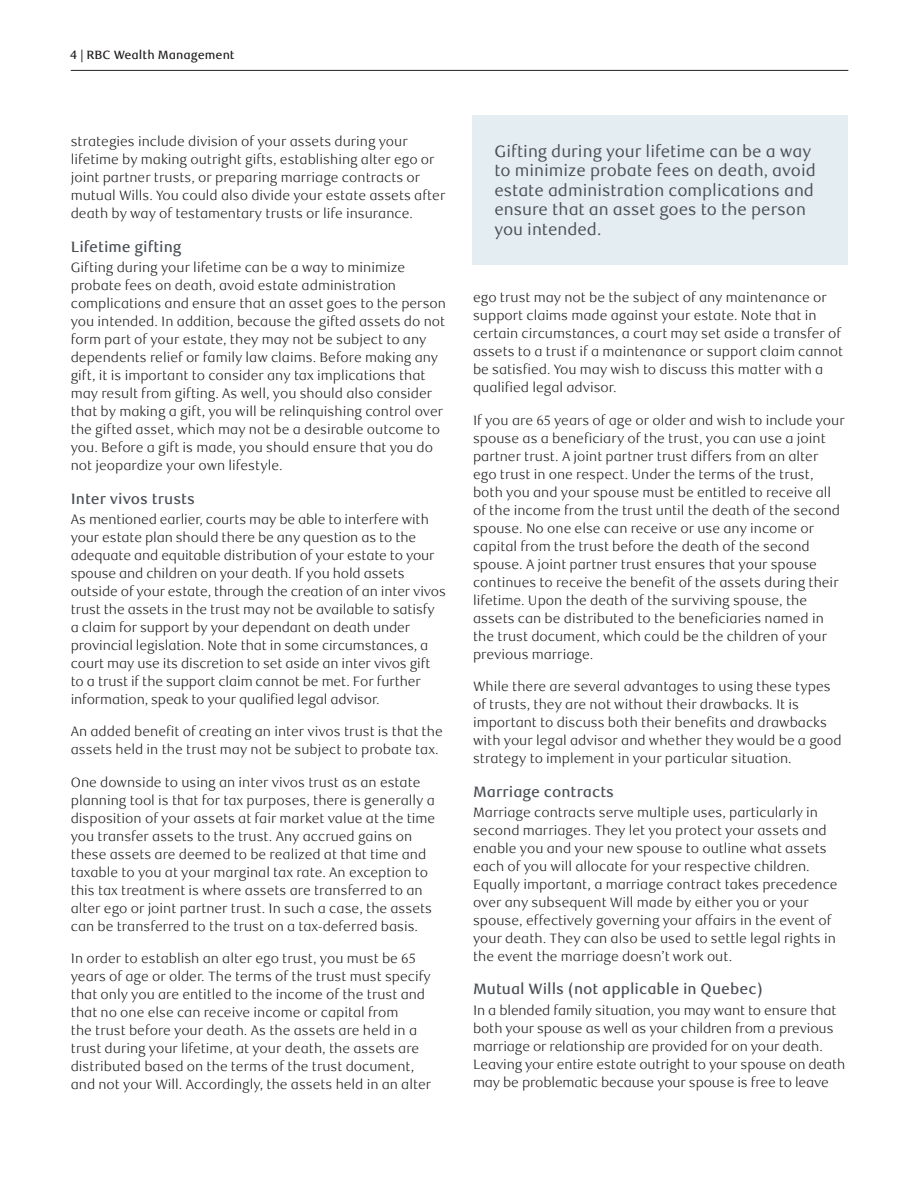
<style>
.page{position:relative;width:918px;height:1188px;background:#fff}
.page>*{position:absolute;margin:0;border:0;box-sizing:border-box;transform-origin:0 0}
.t1{font:16.5px/19.5px "RBC Text";color:#4a4f55}
._6-Subhead_L1{font:500 15px "RBC Text";color:#4a4f55}
._5-Body_Copy{font:300 13.5px/18px "RBC Text";color:#231f20}
.t2{font:500 12px "RBC Text";color:#231f20}
</style>
<div class="page">
<hr style="left:71px;top:70px;width:777px;height:1px;background:#231f20">
<div style="left:473px;top:115px;width:375px;height:150px;background:#e4edf2"></div>
<p class="t2" style="left:70px;top:47px;width:166px">4 | RBC Wealth Management</p>
<p class="_5-Body_Copy" style="left:71px;top:133px;width:376px">strategies include division of your assets during your lifetime by making outright gifts, establishing alter ego or joint partner trusts, or preparing marriage contracts or mutual Wills. You could also divide your estate assets after death by way of testamentary trusts or life insurance.</p>
<h3 class="_6-Subhead_L1" style="left:71px;top:238px;width:112px">Lifetime gifting</h3>
<p class="_5-Body_Copy" style="left:71px;top:259px;width:377px">Gifting during your lifetime can be a way to minimize probate fees on death, avoid estate administration complications and ensure that an asset goes to the person you intended. In addition, because the gifted assets do not form part of your estate, they may not be subject to any dependents relief or family law claims. Before making any gift, it is important to consider any tax implications that may result from gifting. As well, you should also consider that by making a gift, you will be relinquishing control over the gifted asset, which may not be a desirable outcome to you. Before a gift is made, you should ensure that you do not jeopardize your own lifestyle.</p>
<h3 class="_6-Subhead_L1" style="left:71px;top:490px;width:126px">Inter vivos trusts</h3>
<p class="_5-Body_Copy" style="left:71px;top:511px;width:377px">As mentioned earlier, courts may be able to interfere with your estate plan should there be any question as to the adequate and equitable distribution of your estate to your spouse and children on your death. If you hold assets outside of your estate, through the creation of an inter vivos trust the assets in the trust may not be available to satisfy a claim for support by your dependant on death under provincial legislation. Note that in some circumstances, a court may use its discretion to set aside an inter vivos gift to a trust if the support claim cannot be met. For further information, speak to your qualified legal advisor.</p>
<p class="_5-Body_Copy" style="left:71px;top:723px;width:374px">An added benefit of creating an inter vivos trust is that the assets held in the trust may not be subject to probate tax.</p>
<p class="_5-Body_Copy" style="left:71px;top:773px;width:366px">One downside to using an inter vivos trust as an estate planning tool is that for tax purposes, there is generally a disposition of your assets at fair market value at the time you transfer assets to the trust. Any accrued gains on these assets are deemed to be realized at that time and taxable to you at your marginal tax rate. An exception to this tax treatment is where assets are transferred to an alter ego or joint partner trust. In such a case, the assets can be transferred to the trust on a tax-deferred basis.</p>
<p class="_5-Body_Copy" style="left:71px;top:950px;width:362px">In order to establish an alter ego trust, you must be 65 years of age or older. The terms of the trust must specify that only you are entitled to the income of the trust and that no one else can receive income or capital from<br>the trust before your death. As the assets are held in a trust during your lifetime, at your death, the assets are distributed based on the terms of the trust document, and not your Will. Accordingly, the assets held in an alter</p>
<p class="t1" style="left:494px;top:142px;width:323px">Gifting during your lifetime can be a way to minimize probate fees on death, avoid estate administration complications and ensure that an asset goes to the person you intended.</p>
<p class="_5-Body_Copy" style="left:473px;top:289px;width:372px">ego trust may not be the subject of any maintenance or support claims made against your estate. Note that in certain circumstances, a court may set aside a transfer of assets to a trust if a maintenance or support claim cannot be satisfied. You may wish to discuss this matter with a qualified legal advisor.</p>
<p class="_5-Body_Copy" style="left:473px;top:411px;width:373px">If you are 65 years of age or older and wish to include your spouse as a beneficiary of the trust, you can use a joint partner trust. A joint partner trust differs from an alter ego trust in one respect. Under the terms of the trust, both you and your spouse must be entitled to receive all of the income from the trust until the death of the second spouse. No one else can receive or use any income or capital from the trust before the death of the second spouse. A joint partner trust ensures that your spouse continues to receive the benefit of the assets during their lifetime. Upon the death of the surviving spouse, the assets can be distributed to the beneficiaries named in the trust document, which could be the children of your previous marriage.</p>
<p class="_5-Body_Copy" style="left:473px;top:678px;width:370px">While there are several advantages to using these types of trusts, they are not without their drawbacks. It is important to discuss both their benefits and drawbacks with your legal advisor and whether they would be a good strategy to implement in your particular situation.</p>
<h3 class="_6-Subhead_L1" style="left:473px;top:783px;width:143px">Marriage contracts</h3>
<p class="_5-Body_Copy" style="left:473px;top:803px;width:366px">Marriage contracts serve multiple uses, particularly in second marriages. They let you protect your assets and enable you and your new spouse to outline what assets each of you will allocate for your respective children.<br>Equally important, a marriage contract takes precedence over any subsequent Will made by either you or your spouse, effectively governing your affairs in the event of your death. They can also be used to settle legal rights in the event the marriage doesn’t work out.</p>
<h3 class="_6-Subhead_L1" style="left:473px;top:980px;width:291px">Mutual Wills (not applicable in Quebec)</h3>
<p class="_5-Body_Copy" style="left:473px;top:1001px;width:374px">In a blended family situation, you may want to ensure that both your spouse as well as your children from a previous marriage or relationship are provided for on your death.<br>Leaving your entire estate outright to your spouse on death may be problematic because your spouse is free to leave</p>
</div>
